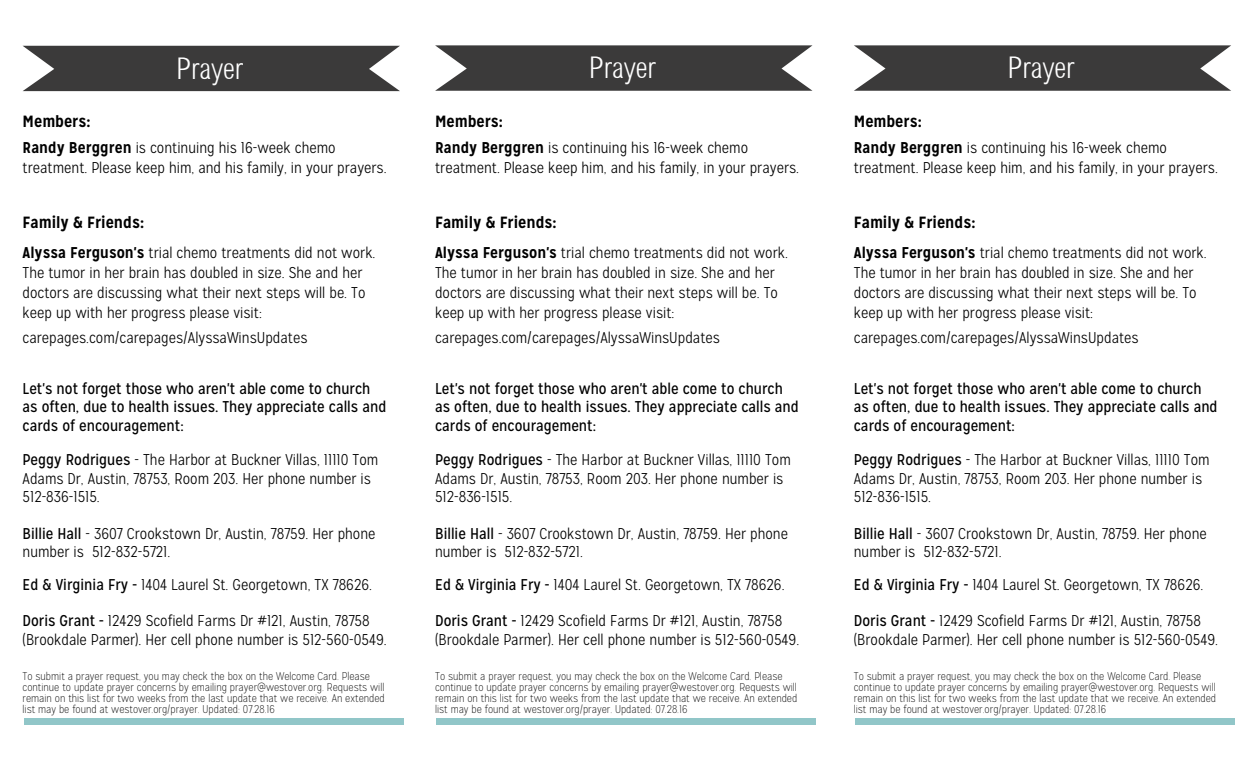
<style>
.page{position:relative;width:1260px;height:765px;background:#fff}
.page>*{position:absolute;margin:0;border:0;box-sizing:border-box;transform-origin:0 0}
.t1{font:30px "Sertig";color:#fff}
.t2{font:700 16.25px "Mission Gothic";color:#000}
.t3{font:300 15.62px/18.8px "Mission Gothic";color:#000}
.t4{font:15.62px/18.8px "Mission Gothic";color:#000}
.t5{font:100 11.25px/11.2px "Mission Gothic";color:#000}
.s1{font-weight:700}
.s2{font-weight:400}
</style>
<div class="page">
<svg style="left:23px;top:46px;width:377px;height:45px;background:#4b4a4a"></svg>
<div style="left:24px;top:719px;width:380px;height:6px;background:#91c6c8"></div>
<svg style="left:435px;top:45px;width:377px;height:46px;background:#4d4c4c"></svg>
<div style="left:436px;top:718px;width:380px;height:7px;background:#91c6c8"></div>
<svg style="left:854px;top:45px;width:377px;height:46px;background:#4d4c4c"></svg>
<div style="left:855px;top:718px;width:380px;height:7px;background:#91c6c8"></div>
<h1 class="t1" style="left:176px;top:50px;width:69px">Prayer</h1>
<h1 class="t1" style="left:589px;top:50px;width:69px">Prayer</h1>
<h1 class="t1" style="left:1007px;top:50px;width:69px">Prayer</h1>
<p class="t2" style="left:23px;top:112px;width:69px">Members:</p>
<p class="t3" style="left:23px;top:138px;width:366px;line-height:20px"><span class="s1">Randy Berggren</span> is continuing his 16-week chemo treatment. Please keep him, and his family, in your prayers.</p>
<p class="t2" style="left:23px;top:212px;width:123px">Family &amp; Friends:</p>
<p class="t3" style="left:23px;top:243px;width:354px;line-height:20px"><span class="s1">Alyssa Ferguson's</span> trial chemo treatments did not work.<br>The tumor in her brain has doubled in size. She and her doctors are discussing what their next steps will be. To keep up with her progress please visit:</p>
<p class="t3" style="left:23px;top:328px;width:286px">carepages.com/carepages/AlyssaWinsUpdates</p>
<p class="t2" style="left:435px;top:112px;width:69px">Members:</p>
<p class="t3" style="left:435px;top:138px;width:366px;line-height:20px"><span class="s1">Randy Berggren</span> is continuing his 16-week chemo treatment. Please keep him, and his family, in your prayers.</p>
<p class="t2" style="left:435px;top:212px;width:123px">Family &amp; Friends:</p>
<p class="t3" style="left:435px;top:243px;width:354px;line-height:20px"><span class="s1">Alyssa Ferguson's</span> trial chemo treatments did not work.<br>The tumor in her brain has doubled in size. She and her doctors are discussing what their next steps will be. To keep up with her progress please visit:</p>
<p class="t3" style="left:435px;top:328px;width:286px">carepages.com/carepages/AlyssaWinsUpdates</p>
<p class="t2" style="left:854px;top:112px;width:69px">Members:</p>
<p class="t3" style="left:854px;top:138px;width:366px;line-height:20px"><span class="s1">Randy Berggren</span> is continuing his 16-week chemo treatment. Please keep him, and his family, in your prayers.</p>
<p class="t2" style="left:854px;top:212px;width:123px">Family &amp; Friends:</p>
<p class="t3" style="left:854px;top:243px;width:354px;line-height:20px"><span class="s1">Alyssa Ferguson's</span> trial chemo treatments did not work.<br>The tumor in her brain has doubled in size. She and her doctors are discussing what their next steps will be. To keep up with her progress please visit:</p>
<p class="t3" style="left:854px;top:328px;width:286px">carepages.com/carepages/AlyssaWinsUpdates</p>
<p class="t4" style="left:23px;top:379px;width:365px">Let's not forget those who aren't able come to church as often, due to health issues. They appreciate calls and cards of encouragement:</p>
<p class="t3" style="left:23px;top:450px;width:357px"><span class="s2">Peggy Rodrigues</span> - The Harbor at Buckner Villas, 11110 Tom<br>Adams Dr, Austin, 78753, Room 203. Her phone number is<br>512-836-1515.</p>
<p class="t3" style="left:23px;top:524px;width:354px"><span class="s2">Billie Hall</span> - 3607 Crookstown Dr, Austin, 78759. Her phone number is 512-832-5721.</p>
<p class="t3" style="left:23px;top:575px;width:351px"><span class="s2">Ed &amp; Virginia Fry -</span> 1404 Laurel St. Georgetown, TX 78626.</p>
<p class="t3" style="left:23px;top:612px;width:366px"><span class="s2">Doris Grant -</span> 12429 Scofield Farms Dr #121, Austin, 78758 (Brookdale Parmer). Her cell phone number is 512-560-0549.</p>
<p class="t4" style="left:435px;top:379px;width:365px">Let's not forget those who aren't able come to church as often, due to health issues. They appreciate calls and cards of encouragement:</p>
<p class="t3" style="left:435px;top:450px;width:357px"><span class="s2">Peggy Rodrigues</span> - The Harbor at Buckner Villas, 11110 Tom<br>Adams Dr, Austin, 78753, Room 203. Her phone number is<br>512-836-1515.</p>
<p class="t3" style="left:435px;top:524px;width:354px"><span class="s2">Billie Hall</span> - 3607 Crookstown Dr, Austin, 78759. Her phone number is 512-832-5721.</p>
<p class="t3" style="left:435px;top:575px;width:351px"><span class="s2">Ed &amp; Virginia Fry -</span> 1404 Laurel St. Georgetown, TX 78626.</p>
<p class="t3" style="left:435px;top:612px;width:366px"><span class="s2">Doris Grant -</span> 12429 Scofield Farms Dr #121, Austin, 78758 (Brookdale Parmer). Her cell phone number is 512-560-0549.</p>
<p class="t4" style="left:854px;top:379px;width:365px">Let's not forget those who aren't able come to church as often, due to health issues. They appreciate calls and cards of encouragement:</p>
<p class="t3" style="left:854px;top:450px;width:357px"><span class="s2">Peggy Rodrigues</span> - The Harbor at Buckner Villas, 11110 Tom<br>Adams Dr, Austin, 78753, Room 203. Her phone number is<br>512-836-1515.</p>
<p class="t3" style="left:854px;top:524px;width:354px"><span class="s2">Billie Hall</span> - 3607 Crookstown Dr, Austin, 78759. Her phone number is 512-832-5721.</p>
<p class="t3" style="left:854px;top:575px;width:351px"><span class="s2">Ed &amp; Virginia Fry -</span> 1404 Laurel St. Georgetown, TX 78626.</p>
<p class="t3" style="left:854px;top:612px;width:366px"><span class="s2">Doris Grant -</span> 12429 Scofield Farms Dr #121, Austin, 78758 (Brookdale Parmer). Her cell phone number is 512-560-0549.</p>
<p class="t5" style="left:23px;top:670px;width:364px">To submit a prayer request, you may check the box on the Welcome Card. Please continue to update prayer concerns by emailing prayer@westover.org. Requests will remain on this list for two weeks from the last update that we receive. An extended list may be found at westover.org/prayer. Updated: 07.28.16</p>
<p class="t5" style="left:435px;top:670px;width:364px">To submit a prayer request, you may check the box on the Welcome Card. Please continue to update prayer concerns by emailing prayer@westover.org. Requests will remain on this list for two weeks from the last update that we receive. An extended list may be found at westover.org/prayer. Updated: 07.28.16</p>
<p class="t5" style="left:854px;top:670px;width:364px">To submit a prayer request, you may check the box on the Welcome Card. Please continue to update prayer concerns by emailing prayer@westover.org. Requests will remain on this list for two weeks from the last update that we receive. An extended list may be found at westover.org/prayer. Updated: 07.28.16</p>
</div>
